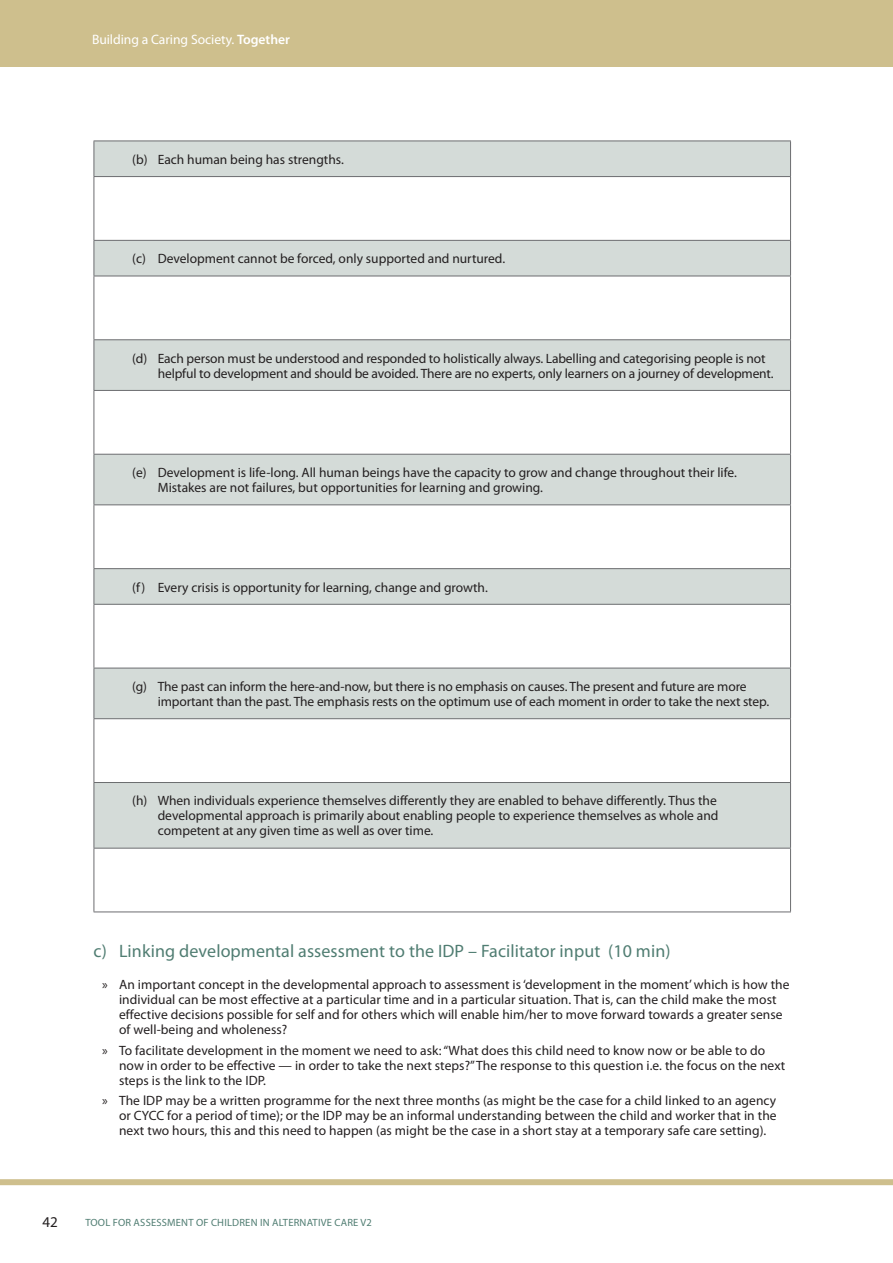
<style>
.page{position:relative;width:893px;height:1263px;background:#fff}
.page>*{position:absolute;margin:0;border:0;box-sizing:border-box;transform-origin:0 0}
.t1{font:18px "Myriad Pro";letter-spacing:.005em;color:#507d72}
.t2{font:15px "Myriad Pro";color:#231f20}
.t3{font:13.65px "Myriad Pro";letter-spacing:-.005em;color:#fff}
.t4{font:13.5px/15px "Myriad Pro";color:#231f20}
.t5{font:10.5px "Myriad Pro";letter-spacing:.02em;color:#507d72}
.s1{font-weight:600}
</style>
<div class="page">
<div style="left:0;top:1179px;width:893px;height:6px;background:#cebf8d"></div>
<div style="left:0;top:0;width:893px;height:66px;background:#cebf8d"></div>
<svg style="left:95px;top:142px;width:695px;height:706px"></svg>
<hr style="left:94px;top:141px;width:697px;height:1px;background:#6c6d70">
<hr style="left:94px;top:141px;width:1px;height:35px;background:#6c6d70">
<hr style="left:790px;top:141px;width:1px;height:35px;background:#6c6d70">
<hr style="left:94px;top:176px;width:697px;height:1px;background:#6c6d70">
<hr style="left:94px;top:177px;width:1px;height:63px;background:#6c6d70">
<hr style="left:790px;top:177px;width:1px;height:63px;background:#6c6d70">
<hr style="left:94px;top:240px;width:697px;height:1px;background:#6c6d70">
<hr style="left:94px;top:241px;width:1px;height:35px;background:#6c6d70">
<hr style="left:790px;top:241px;width:1px;height:35px;background:#6c6d70">
<hr style="left:94px;top:276px;width:697px;height:1px;background:#6c6d70">
<hr style="left:94px;top:276px;width:1px;height:63px;background:#6c6d70">
<hr style="left:790px;top:276px;width:1px;height:63px;background:#6c6d70">
<hr style="left:94px;top:339px;width:697px;height:1px;background:#6c6d70">
<hr style="left:94px;top:340px;width:1px;height:50px;background:#6c6d70">
<hr style="left:790px;top:340px;width:1px;height:50px;background:#6c6d70">
<hr style="left:94px;top:390px;width:697px;height:1px;background:#6c6d70">
<hr style="left:94px;top:391px;width:1px;height:63px;background:#6c6d70">
<hr style="left:790px;top:391px;width:1px;height:63px;background:#6c6d70">
<hr style="left:94px;top:454px;width:697px;height:1px;background:#6c6d70">
<hr style="left:94px;top:455px;width:1px;height:49px;background:#6c6d70">
<hr style="left:790px;top:455px;width:1px;height:49px;background:#6c6d70">
<hr style="left:94px;top:504px;width:697px;height:1px;background:#6c6d70">
<hr style="left:94px;top:505px;width:1px;height:63px;background:#6c6d70">
<hr style="left:790px;top:505px;width:1px;height:63px;background:#6c6d70">
<hr style="left:94px;top:568px;width:697px;height:1px;background:#6c6d70">
<hr style="left:94px;top:569px;width:1px;height:35px;background:#6c6d70">
<hr style="left:790px;top:569px;width:1px;height:35px;background:#6c6d70">
<hr style="left:94px;top:604px;width:697px;height:1px;background:#6c6d70">
<hr style="left:94px;top:605px;width:1px;height:63px;background:#6c6d70">
<hr style="left:790px;top:605px;width:1px;height:63px;background:#6c6d70">
<hr style="left:94px;top:668px;width:697px;height:1px;background:#6c6d70">
<hr style="left:94px;top:668px;width:1px;height:50px;background:#6c6d70">
<hr style="left:790px;top:668px;width:1px;height:50px;background:#6c6d70">
<hr style="left:94px;top:718px;width:697px;height:1px;background:#6c6d70">
<hr style="left:94px;top:719px;width:1px;height:63px;background:#6c6d70">
<hr style="left:790px;top:719px;width:1px;height:63px;background:#6c6d70">
<hr style="left:94px;top:782px;width:697px;height:1px;background:#6c6d70">
<hr style="left:94px;top:783px;width:1px;height:65px;background:#6c6d70">
<hr style="left:790px;top:783px;width:1px;height:65px;background:#6c6d70">
<hr style="left:94px;top:848px;width:697px;height:1px;background:#6c6d70">
<hr style="left:94px;top:848px;width:1px;height:63px;background:#6c6d70">
<hr style="left:790px;top:848px;width:1px;height:63px;background:#6c6d70">
<hr style="left:94px;top:911px;width:697px;height:1px;background:#6c6d70">
<p class="t3" style="left:92px;top:31px;width:199px">Building a Caring Society. <span class="s1">Together</span></p>
<p class="t4" style="left:132px;top:152px;width:213px">(b) Each human being has strengths.</p>
<p class="t4" style="left:132px;top:251px;width:375px">(c) Development cannot be forced, only supported and nurtured.</p>
<p class="t4" style="left:158px;top:350px;width:617px;text-indent:-26px">(d) Each person must be understood and responded to holistically always. Labelling and categorising people is not helpful to development and should be avoided. There are no experts, only learners on a journey of development.</p>
<p class="t4" style="left:158px;top:465px;width:581px;text-indent:-26px">(e) Development is life-long. All human beings have the capacity to grow and change throughout their life.<br>Mistakes are not failures, but opportunities for learning and growing.</p>
<p class="t4" style="left:132px;top:579px;width:357px">(f) Every crisis is opportunity for learning, change and growth.</p>
<p class="t4" style="left:158px;top:679px;width:613px;text-indent:-26px">(g) The past can inform the here-and-now, but there is no emphasis on causes. The present and future are more important than the past. The emphasis rests on the optimum use of each moment in order to take the next step.</p>
<p class="t4" style="left:158px;top:793px;width:562px;text-indent:-26px">(h) When individuals experience themselves differently they are enabled to behave differently. Thus the developmental approach is primarily about enabling people to experience themselves as whole and competent at any given time as well as over time.</p>
<h1 class="t1" style="left:94px;top:940px;width:578px">c) Linking developmental assessment to the IDP – Facilitator input (10 min)</h1>
<p class="t4" style="left:119px;top:977px;width:672px;text-indent:-17px">» An important concept in the developmental approach to assessment is ‘development in the moment’ which is how the individual can be most effective at a particular time and in a particular situation. That is, can the child make the most effective decisions possible for self and for others which will enable him/her to move forward towards a greater sense of well-being and wholeness?</p>
<p class="t4" style="left:119px;top:1043px;width:668px;text-indent:-17px">» To facilitate development in the moment we need to ask: “What does this child need to know now or be able to do now in order to be effective — in order to take the next steps?” The response to this question i.e. the focus on the next steps is the link to the IDP.</p>
<p class="t4" style="left:119px;top:1093px;width:659px;text-align:justify;text-indent:-17px">» The lDP may be a written programme for the next three months (as might be the case for a child linked to an agency or CYCC for a period of time); or the IDP may be an informal understanding between the child and worker that in the next two hours, this and this need to happen (as might be the case in a short stay at a temporary safe care setting).</p>
<p class="t2" style="left:43px;top:1212px;width:17px">42</p>
<p class="t5" style="left:85px;top:1216px;width:288px">TOOL FOR ASSESSMENT OF CHILDREN IN ALTERNATIVE CARE V2</p>
</div>
